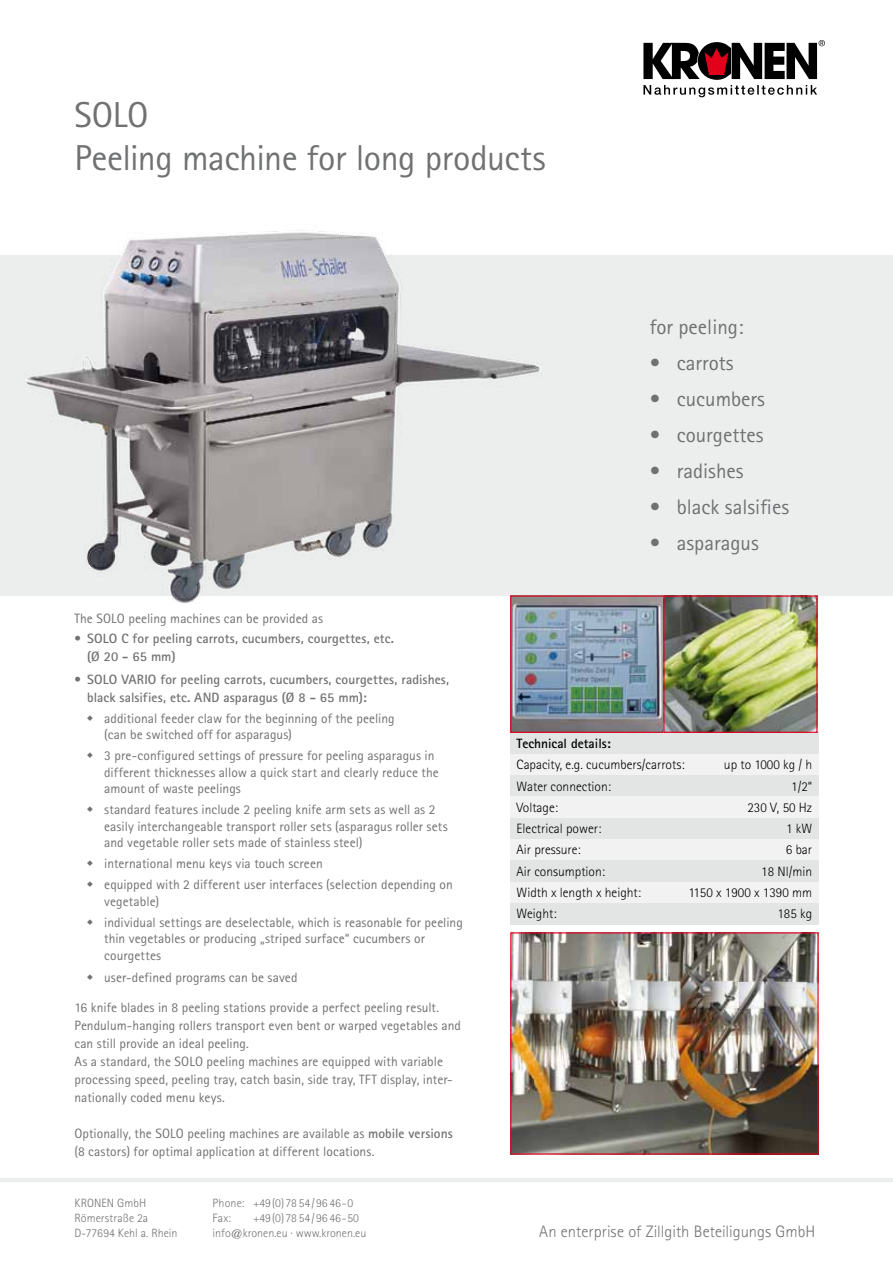
<style>
.page{position:relative;width:893px;height:1263px;background:#fff}
.page>*{position:absolute;margin:0;border:0;box-sizing:border-box;transform-origin:0 0}
.t1{font:36px/43.5px "Rotis Sans Serif";letter-spacing:-.01em;color:#707172}
.t2{font:21px "Rotis Sans Serif";color:#707172}
.t3{font:300 16.5px "Rotis Sans Serif";color:#707172}
.t4{font:13.5px/16.5px "Rotis Sans Serif";letter-spacing:.005em;color:#707172}
.t5{font:300 13.5px "Rotis Sans Serif";color:#000}
.t6{font:700 13.5px/18px "Rotis Sans Serif";letter-spacing:.005em;color:#707172}
.t7{font:700 13.5px "Rotis Sans Serif";color:#000}
.t8{font:300 12px/15px "Rotis Sans Serif";color:#707172}
.s1{font-weight:300}
.s2{font-weight:700}
.s3{font-size:11.25px}
</style>
<div class="page">
<div style="left:0;top:255px;width:893px;height:340px;background:#eceded"></div>
<hr style="left:0;top:1178px;width:893px;height:4px;background:#eceded">
<svg style="left:643px;top:40px;width:182px;height:57px"></svg>
<div style="left:510px;top:903px;width:309px;height:21px;background:#e3e4e4"></div>
<div style="left:510px;top:882px;width:309px;height:21px;background:#f2f2f3"></div>
<img style="left:23px;top:230px;width:517px;height:373px">
<img style="left:512px;top:934px;width:305px;height:218px">
<div style="left:510px;top:932px;width:309px;height:222px;border:1px solid #e2001a"></div>
<div style="left:510px;top:733px;width:309px;height:21px;background:#e3e4e4"></div>
<div style="left:510px;top:754px;width:309px;height:21px;background:#f2f2f3"></div>
<div style="left:510px;top:775px;width:309px;height:22px;background:#e3e4e4"></div>
<div style="left:510px;top:797px;width:309px;height:21px;background:#f2f2f3"></div>
<div style="left:510px;top:818px;width:309px;height:21px;background:#e3e4e4"></div>
<img style="left:512px;top:597px;width:151px;height:134px">
<div style="left:510px;top:595px;width:155px;height:138px;border:1px solid #e2001a"></div>
<img style="left:665px;top:597px;width:150px;height:134px">
<div style="left:663px;top:595px;width:154px;height:138px;border:1px solid #e2001a"></div>
<div style="left:510px;top:839px;width:309px;height:21px;background:#f2f2f3"></div>
<div style="left:510px;top:860px;width:309px;height:22px;background:#e3e4e4"></div>
<h1 class="t1" style="left:74px;top:92px;width:473px">SOLO<br>Peeling machine for long products</h1>
<h2 class="t2" style="left:650px;top:314px;width:95px">for peeling:</h2>
<h2 class="t2" style="left:650px;top:350px;width:85px">• carrots</h2>
<h2 class="t2" style="left:650px;top:386px;width:117px">• cucumbers</h2>
<h2 class="t2" style="left:650px;top:422px;width:115px">• courgettes</h2>
<h2 class="t2" style="left:650px;top:458px;width:95px">• radishes</h2>
<h2 class="t2" style="left:650px;top:494px;width:141px">• black salsifies</h2>
<h2 class="t2" style="left:650px;top:530px;width:111px">• asparagus</h2>
<p class="t4" style="left:74px;top:610px;width:250px">The SOLO peeling machines can be provided as</p>
<p class="t6" style="left:87px;top:629px;width:308px;text-indent:-13px"><span class="s1">•</span> SOLO C for peeling carrots, cucumbers, courgettes, etc. (Ø 20 - 65 mm)</p>
<p class="t6" style="left:87px;top:670px;width:364px;text-indent:-13px"><span class="s1">•</span> SOLO VARIO for peeling carrots, cucumbers, courgettes, radishes, black salsifies, etc. AND asparagus (Ø 8 - 65 mm):</p>
<p class="t4" style="left:104px;top:710px;width:292px">additional feeder claw for the beginning of the peeling (can be switched off for asparagus)</p>
<p class="t4" style="left:104px;top:747px;width:336px">3 pre-configured settings of pressure for peeling asparagus in different thicknesses allow a quick start and clearly reduce the amount of waste peelings</p>
<p class="t4" style="left:104px;top:801px;width:345px">standard features include 2 peeling knife arm sets as well as 2 easily interchangeable transport roller sets (asparagus roller sets and vegetable roller sets made of stainless steel)</p>
<p class="t4" style="left:104px;top:853px;width:350px;line-height:21px">international menu keys via touch screen<br>equipped with 2 different user interfaces (selection depending on</p>
<p class="t4" style="left:104px;top:891px;width:360px;line-height:21px">vegetable)<br>individual settings are deselectable, which is reasonable for peeling</p>
<p class="t4" style="left:104px;top:930px;width:322px">thin vegetables or producing „striped surface“ cucumbers or courgettes</p>
<p class="t4" style="left:74px;top:963px;width:366px;line-height:29.2px;text-indent:30px">user-defined programs can be saved<br>16 knife blades in 8 peeling stations provide a perfect peeling result.</p>
<p class="t4" style="left:74px;top:1016px;width:388px;line-height:18px">Pendulum-hanging rollers transport even bent or warped vegetables and can still provide an ideal peeling.<br>As a standard, the SOLO peeling machines are equipped with variable processing speed, peeling tray, catch basin, side tray, TFT display, inter&shy;nationally coded menu keys.</p>
<p class="t4" style="left:74px;top:1124px;width:380px;line-height:18px">Optionally, the SOLO peeling machines are available as <span class="s2">mobile versions </span>(8 castors) for optimal application at different locations.</p>
<p class="t8" style="left:74px;top:1196px;width:105px">KRONEN GmbH<br>Römerstraße 2a<br>D-77694 Kehl a. Rhein</p>
<p class="t8" style="left:213px;top:1196px;width:142px">Phone: <span class="s3">+</span>49(0)78 54/96 46-0<br>Fax:</p>
<p class="t8" style="left:213px;top:1211px;width:155px;text-indent:40px"><span class="s3">+</span>49(0)78 54/96 46-50 info@kronen.eu · www.kronen.eu</p>
<p class="t7" style="left:517px;top:735px;width:96px">Technical details:</p>
<p class="t5" style="left:517px;top:757px;width:169px">Capacity, e.g. cucumbers/carrots:</p>
<p class="t5" style="left:724px;top:757px;width:90px">up to 1000 kg / h</p>
<p class="t5" style="left:517px;top:778px;width:96px">Water connection:</p>
<p class="t5" style="left:791px;top:778px;width:22px">1/2“</p>
<p class="t5" style="left:517px;top:800px;width:43px">Voltage:</p>
<p class="t5" style="left:747px;top:800px;width:66px">230 V, 50 Hz</p>
<p class="t5" style="left:517px;top:821px;width:86px">Electrical power:</p>
<p class="t5" style="left:786px;top:821px;width:27px">1 kW</p>
<p class="t5" style="left:517px;top:842px;width:66px">Air pressure:</p>
<p class="t5" style="left:786px;top:842px;width:28px">6 bar</p>
<p class="t5" style="left:517px;top:863px;width:90px">Air consumption:</p>
<p class="t5" style="left:761px;top:863px;width:52px">18 Nl/min</p>
<p class="t5" style="left:517px;top:885px;width:126px">Width x length x height:</p>
<p class="t5" style="left:688px;top:885px;width:125px">1150 x 1900 x 1390 mm</p>
<p class="t5" style="left:517px;top:906px;width:41px">Weight:</p>
<p class="t5" style="left:777px;top:906px;width:36px">185 kg</p>
<p class="t3" style="left:539px;top:1222px;width:278px">An enterprise of Zillgith Beteiligungs GmbH</p>
</div>
